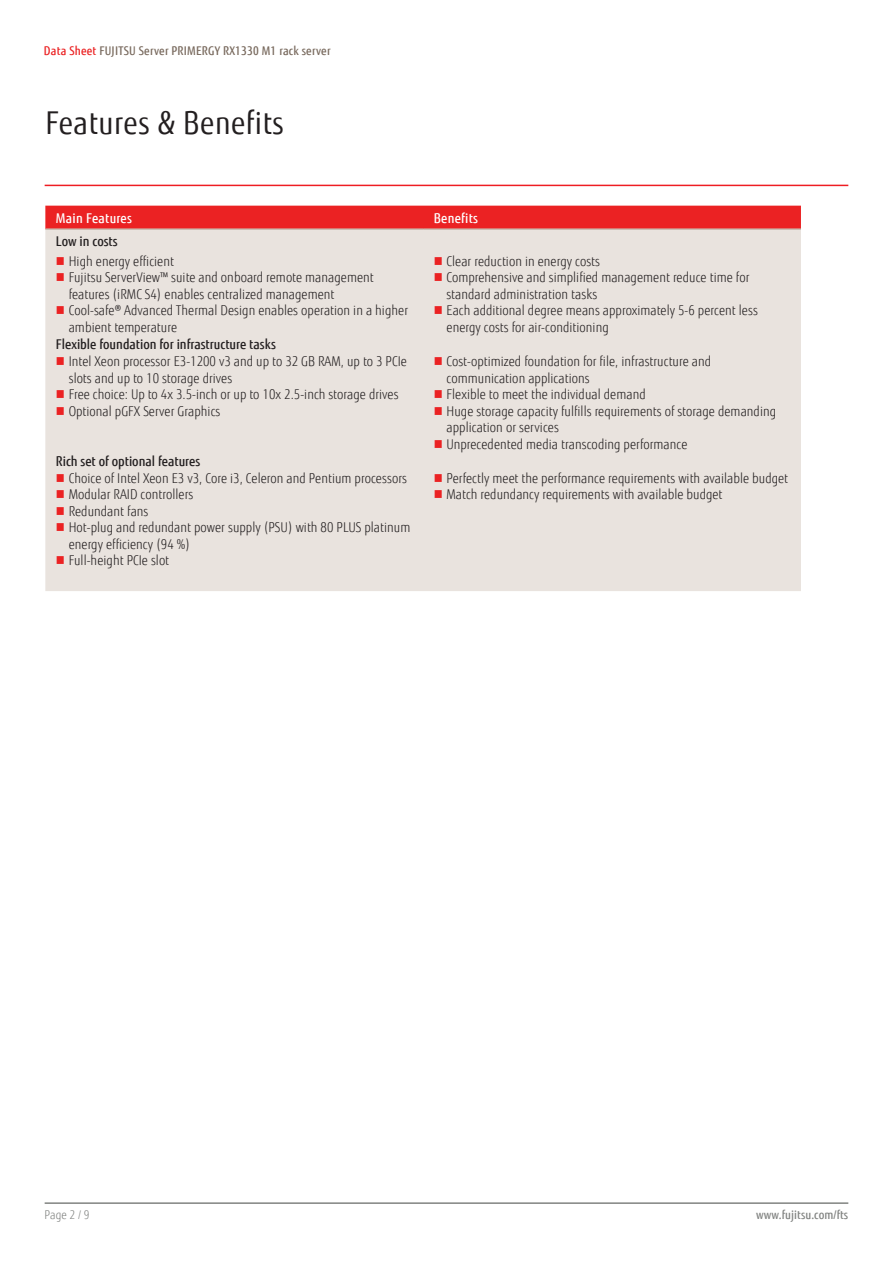
<style>
.page{position:relative;width:893px;height:1263px;background:#fff}
.page>*{position:absolute;margin:0;border:0;box-sizing:border-box;transform-origin:0 0}
.ComponentHeading{font:31.5px "Fujitsu Sans";letter-spacing:.02em;color:#231f20;scale:.9 1}
.t1{font:300 13.5px/16.5px "Fujitsu Sans";letter-spacing:.005em;color:#231f20;scale:.9 1}
.FeatureBenefitSubhea{font:500 13.5px "Fujitsu Sans";color:#231f20;scale:.9 1}
.FeatureBenefitHeadin{font:500 13.5px "Fujitsu Sans";letter-spacing:.02em;color:#fff;scale:.9 1}
.RunningHeader{font:500 12px "Fujitsu Sans";letter-spacing:.02em;color:#78695d;scale:.9 1}
.RunningFooter_R{font:500 12px "Fujitsu Sans";letter-spacing:.005em;color:#818381;scale:.9 1}
.RunningFooter_L{font:300 12px "Fujitsu Sans";color:#818381;scale:.9 1}
.s1{color:#eb2223}
</style>
<div class="page">
<hr style="left:45px;top:1202px;width:803px;height:2px;background:#818381">
<div style="left:45px;top:206px;width:756px;height:22px;background:#eb2223"></div>
<div style="left:45px;top:230px;width:756px;height:361px;background:#e9e3de"></div>
<hr style="left:45px;top:228px;width:378px;height:2px;background:#c9bcb1">
<hr style="left:423px;top:228px;width:378px;height:2px;background:#c9bcb1">
<hr style="left:45px;top:185px;width:803px;height:1px;background:#ee1d23">
<svg style="left:57px;top:257px;width:7px;height:8px"></svg>
<svg style="left:57px;top:273px;width:7px;height:8px"></svg>
<svg style="left:57px;top:306px;width:7px;height:8px"></svg>
<svg style="left:435px;top:257px;width:7px;height:8px"></svg>
<svg style="left:435px;top:273px;width:7px;height:8px"></svg>
<svg style="left:435px;top:306px;width:7px;height:8px"></svg>
<svg style="left:57px;top:357px;width:7px;height:8px"></svg>
<svg style="left:57px;top:390px;width:7px;height:8px"></svg>
<svg style="left:57px;top:407px;width:7px;height:8px"></svg>
<svg style="left:435px;top:357px;width:7px;height:8px"></svg>
<svg style="left:435px;top:390px;width:7px;height:8px"></svg>
<svg style="left:435px;top:407px;width:7px;height:8px"></svg>
<svg style="left:435px;top:440px;width:7px;height:8px"></svg>
<svg style="left:57px;top:474px;width:7px;height:8px"></svg>
<svg style="left:57px;top:490px;width:7px;height:8px"></svg>
<svg style="left:57px;top:507px;width:7px;height:8px"></svg>
<svg style="left:57px;top:523px;width:7px;height:8px"></svg>
<svg style="left:57px;top:556px;width:7px;height:8px"></svg>
<svg style="left:435px;top:474px;width:7px;height:8px"></svg>
<svg style="left:435px;top:490px;width:7px;height:8px"></svg>
<p class="RunningHeader" style="left:44px;top:43px;width:320px"><span class="s1">Data Sheet</span> FUJITSU Server PRIMERGY RX1330 M1 rack server</p>
<p class="ComponentHeading" style="left:45px;top:104px;width:267px">Features &amp; Benefits</p>
<p class="FeatureBenefitHeadin" style="left:56px;top:210px;width:86px">Main Features</p>
<p class="FeatureBenefitHeadin" style="left:434px;top:210px;width:51px">Benefits</p>
<p class="FeatureBenefitSubhea" style="left:56px;top:233px;width:70px">Low in costs</p>
<p class="t1" style="left:69px;top:253px;width:118px">High energy efficient</p>
<p class="t1" style="left:69px;top:269px;width:340px">Fujitsu ServerView™ suite and onboard remote management features (iRMC S4) enables centralized management</p>
<p class="t1" style="left:69px;top:302px;width:379px">Cool-safe® Advanced Thermal Design enables operation in a higher ambient temperature</p>
<p class="t1" style="left:447px;top:253px;width:172px">Clear reduction in energy costs</p>
<p class="t1" style="left:447px;top:269px;width:338px">Comprehensive and simplified management reduce time for standard administration tasks</p>
<p class="t1" style="left:447px;top:302px;width:347px">Each additional degree means approximately 5-6 percent less energy costs for air-conditioning</p>
<p class="FeatureBenefitSubhea" style="left:56px;top:336px;width:246px">Flexible foundation for infrastructure tasks</p>
<p class="t1" style="left:69px;top:353px;width:377px">Intel Xeon processor E3-1200 v3 and up to 32 GB RAM, up to 3 PCIe slots and up to 10 storage drives</p>
<p class="t1" style="left:69px;top:386px;width:368px">Free choice: Up to 4x 3.5-inch or up to 10x 2.5-inch storage drives</p>
<p class="t1" style="left:69px;top:403px;width:170px">Optional pGFX Server Graphics</p>
<p class="FeatureBenefitSubhea" style="left:56px;top:453px;width:162px">Rich set of optional features</p>
<p class="t1" style="left:69px;top:470px;width:377px">Choice of Intel Xeon E3 v3, Core i3, Celeron and Pentium processors</p>
<p class="t1" style="left:69px;top:487px;width:140px">Modular RAID controllers</p>
<p class="t1" style="left:69px;top:503px;width:90px">Redundant fans</p>
<p class="t1" style="left:69px;top:520px;width:381px">Hot-plug and redundant power supply (PSU) with 80 PLUS platinum energy efficiency (94 %)</p>
<p class="t1" style="left:69px;top:553px;width:113px">Full-height PCIe slot</p>
<p class="t1" style="left:447px;top:353px;width:295px">Cost-optimized foundation for file, infrastructure and communication applications</p>
<p class="t1" style="left:447px;top:386px;width:223px">Flexible to meet the individual demand</p>
<p class="t1" style="left:447px;top:403px;width:368px">Huge storage capacity fulfills requirements of storage demanding application or services</p>
<p class="t1" style="left:447px;top:436px;width:269px">Unprecedented media transcoding performance</p>
<p class="t1" style="left:447px;top:470px;width:381px">Perfectly meet the performance requirements with available budget</p>
<p class="t1" style="left:447px;top:487px;width:308px">Match redundancy requirements with available budget</p>
<p class="RunningFooter_L" style="left:45px;top:1208px;width:51px">Page 2 / 9</p>
<p class="RunningFooter_R" style="left:756px;top:1208px;width:104px">www.fujitsu.com/fts</p>
</div>
